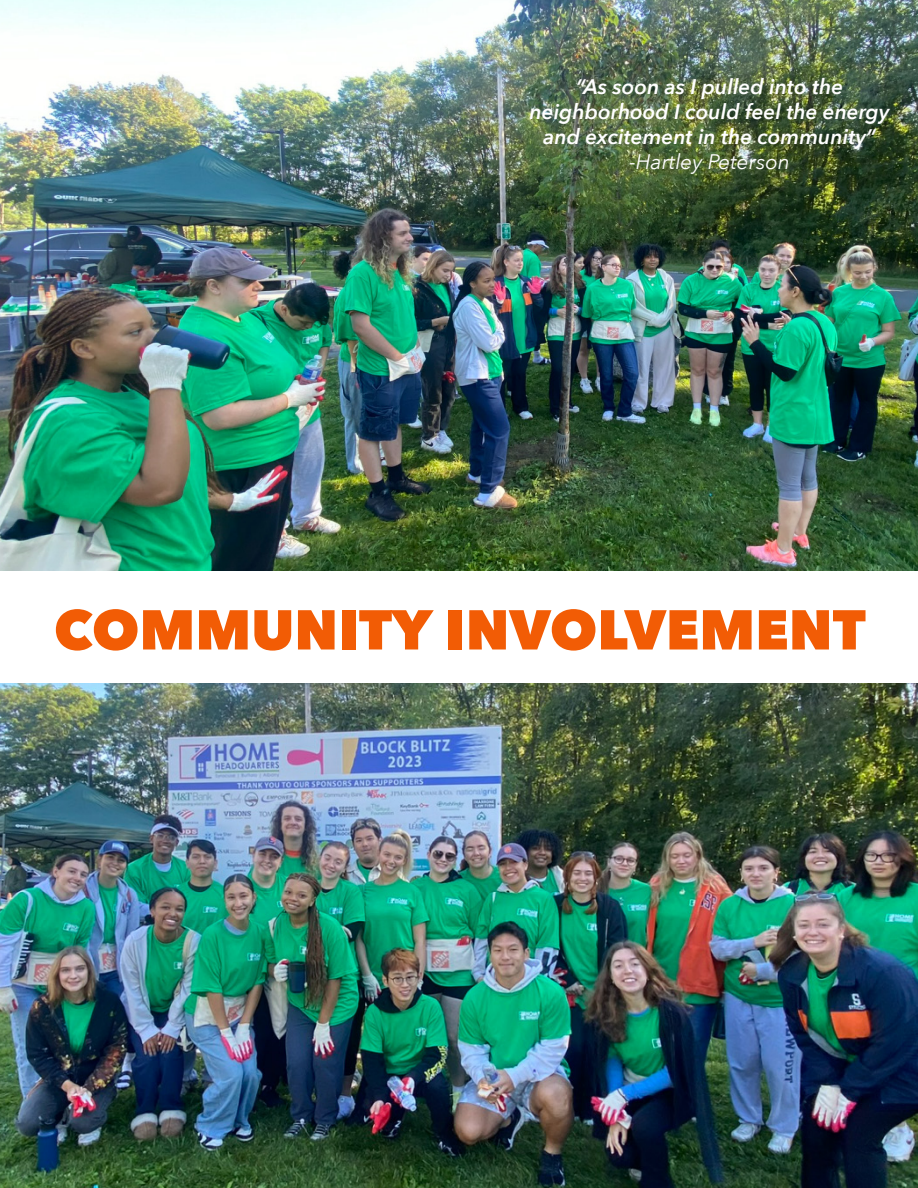
<style>
.page{position:relative;width:918px;height:1188px;background:#fff}
.page>*{position:absolute;margin:0;border:0;box-sizing:border-box;transform-origin:0 0}
.t1{font:800 55.5px "Avenir Next";color:#f25c05}
.t2{font:italic 600 21px/25.2px "Avenir Next";color:#fff;text-align:center}
.t3{font:italic 21px "Avenir Next";color:#fff}
</style>
<div class="page">
<img style="left:0;top:0;width:918px;height:570px">
<img style="left:0;top:683px;width:918px;height:505px">
<p class="t2" style="left:530px;top:73px;width:361px">“As soon as I pulled into the neighborhood I could feel the energy and excitement in the community”</p>
<p class="t3" style="left:629px;top:144px;width:163px">-Hartley Peterson</p>
<p class="t1" style="left:54px;top:596px;width:813px">COMMUNITY INVOLVEMENT</p>
</div>
